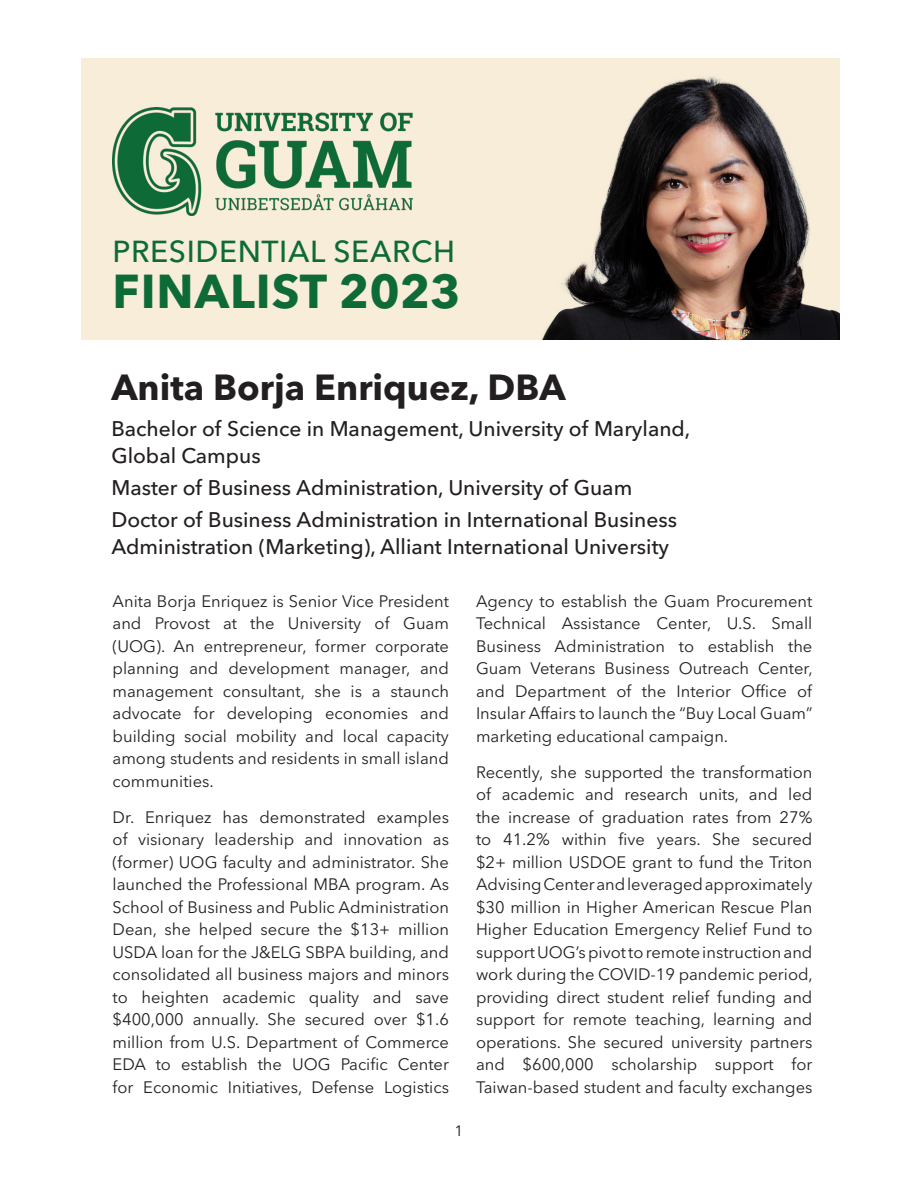
<style>
.page{position:relative;width:918px;height:1188px;background:#fff}
.page>*{position:absolute;margin:0;border:0;box-sizing:border-box;transform-origin:0 0}
.t1{font:700 47.1px "Avenir Next LT Pro";letter-spacing:.02em;color:#0e6b38}
.t2{font:700 36px "Avenir Next LT Pro";color:#231f20}
.t3{font:500 30.15px "Avenir Next LT Pro";letter-spacing:.02em;color:#0e6b38}
.t4{font:500 21px/27px "Avenir Next LT Pro";color:#231f20}
.t5{font:16.5px/22.5px "Avenir Next LT Pro";color:#231f20;text-align:justify}
.t6{font:15px "Avenir Next LT Pro";color:#231f20}
</style>
<div class="page">
<img style="left:81px;top:59px;width:758px;height:280px">
<img style="left:113px;top:108px;width:300px;height:108px">
<p class="t3" style="left:113px;top:233px;width:344px">PRESIDENTIAL SEARCH</p>
<p class="t1" style="left:113px;top:263px;width:350px">FINALIST 2023</p>
<p class="t2" style="left:111px;top:366px;width:456px">Anita Borja Enriquez, DBA</p>
<p class="t4" style="left:111px;top:416px;width:581px">Bachelor of Science in Management, University of Maryland,<br>Global Campus</p>
<p class="t4" style="left:111px;top:474px;width:522px">Master of Business Administration, University of Guam</p>
<p class="t4" style="left:111px;top:506px;width:567px">Doctor of Business Administration in International Business<br>Administration (Marketing), Alliant International University</p>
<p class="t5" style="left:113px;top:590px;width:338px">Anita Borja Enriquez is Senior Vice President and Provost at the University of Guam (UOG). An entrepreneur, former corporate planning and development manager, and management consultant, she is a staunch advocate for developing economies and building social mobility and local capacity among students and residents in small island communities.</p>
<p class="t5" style="left:113px;top:806px;width:338px">Dr. Enriquez has demonstrated examples of visionary leadership and innovation as (former) UOG faculty and administrator. She launched the Professional MBA program. As School of Business and Public Administration Dean, she helped secure the $13+ million USDA loan for the J&amp;ELG SBPA building, and consolidated all business majors and minors to heighten academic quality and save $400,000 annually. She secured over $1.6 million from U.S. Department of Commerce EDA to establish the UOG Pacific Center for Economic Initiatives, Defense Logistics</p>
<p class="t6" style="left:455px;top:1122px;width:10px">1</p>
<p class="t5" style="left:476px;top:590px;width:338px">Agency to establish the Guam Procurement Technical Assistance Center, U.S. Small Business Administration to establish the Guam Veterans Business Outreach Center, and Department of the Interior Office of Insular Affairs to launch the “Buy Local Guam” marketing educational campaign.</p>
<p class="t5" style="left:476px;top:761px;width:338px">Recently, she supported the transformation of academic and research units, and led the increase of graduation rates from 27% to 41.2% within five years. She secured $2+ million USDOE grant to fund the Triton Advising Center and leveraged approximately $30 million in Higher American Rescue Plan Higher Education Emergency Relief Fund to support UOG’s pivot to remote instruction and work during the COVID-19 pandemic period, providing direct student relief funding and support for remote teaching, learning and operations. She secured university partners and $600,000 scholarship support for Taiwan-based student and faculty exchanges</p>
</div>
